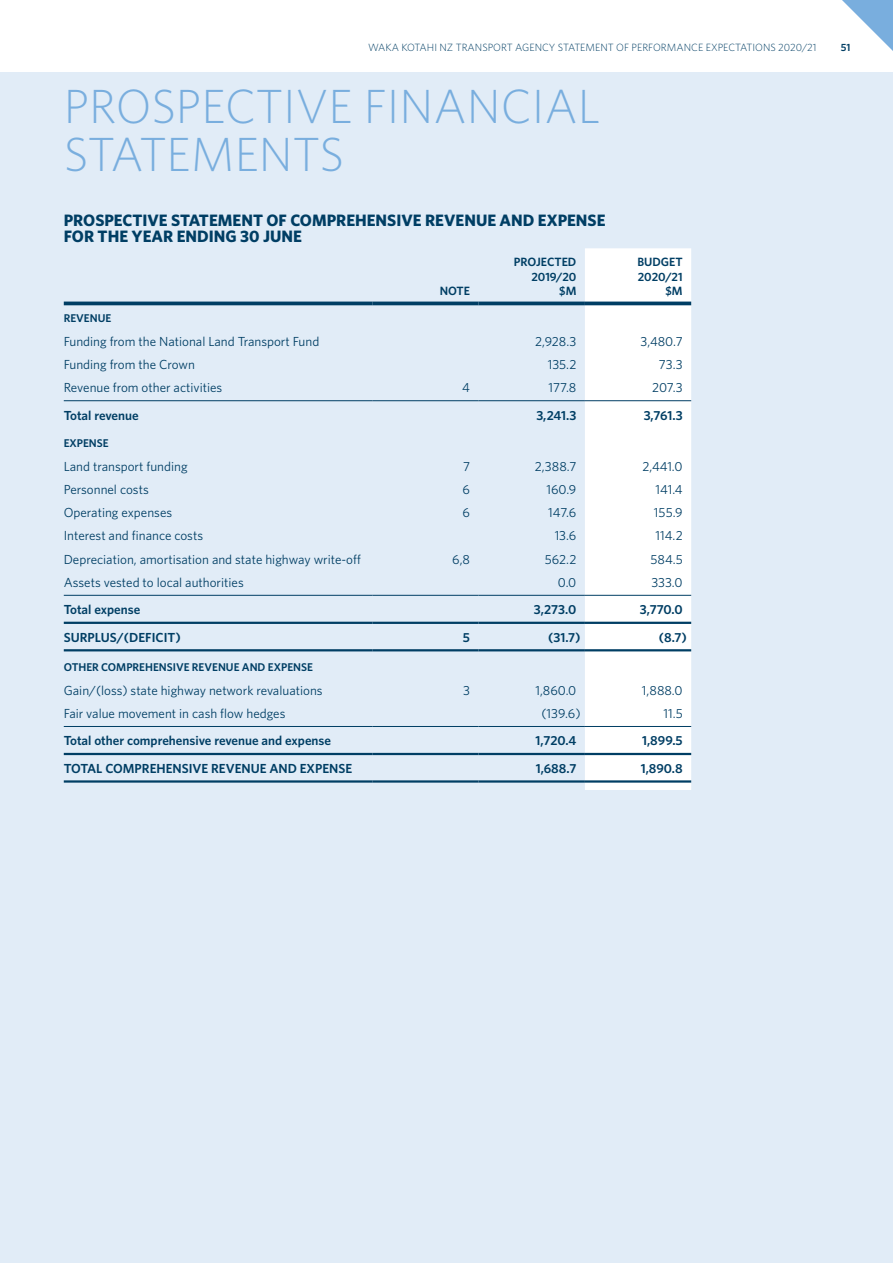
<style>
.page{position:relative;width:893px;height:1263px;background:#fff}
.page>*{position:absolute;margin:0;border:0;box-sizing:border-box;transform-origin:0 0}
.Page_title{font:300 48px/48px "Whitney";color:#79aede}
.title_1{font:700 16.5px/16.5px "Whitney";color:#003e64}
.Fin_body_8_75_10_5{font:13.2px "Whitney";color:#003e64}
.Fin_body_8_75_10_5-2{font:600 13.2px "Whitney";color:#003e64}
.FIN_upper{font:600 13.2px "Whitney";color:#003e64}
.table_sub_head{font:600 13.2px "Whitney";color:#003e64}
.Fin_chart_head{font:600 12px/14.2px "Whitney";color:#003e64;text-align:right}
.table_sub_head-2{font:600 11.25px "Whitney";color:#003e64}
.t1{font:300 10.5px "Whitney";color:#003e64}
.t2{font:600 10.5px "Whitney";color:#003e64}
</style>
<div class="page">
<div style="left:0;top:73px;width:893px;height:1190px;background:#e1ecf7"></div>
<svg style="left:842px;top:0;width:51px;height:51px"></svg>
<div style="left:585px;top:248px;width:106px;height:542px;background:#fff"></div>
<hr style="left:64px;top:302px;width:308px;height:3px;background:#003e64">
<hr style="left:372px;top:302px;width:107px;height:3px;background:#003e64">
<hr style="left:479px;top:302px;width:106px;height:3px;background:#003e64">
<hr style="left:585px;top:302px;width:106px;height:3px;background:#003e64">
<hr style="left:64px;top:400px;width:308px;height:1px;background:#003e64">
<hr style="left:372px;top:400px;width:107px;height:1px;background:#003e64">
<hr style="left:479px;top:400px;width:106px;height:1px;background:#003e64">
<hr style="left:585px;top:400px;width:106px;height:1px;background:#003e64">
<hr style="left:64px;top:595px;width:308px;height:1px;background:#003e64">
<hr style="left:372px;top:595px;width:107px;height:1px;background:#003e64">
<hr style="left:479px;top:595px;width:106px;height:1px;background:#003e64">
<hr style="left:585px;top:595px;width:106px;height:1px;background:#003e64">
<hr style="left:64px;top:622px;width:308px;height:2px;background:#003e64">
<hr style="left:372px;top:622px;width:107px;height:2px;background:#003e64">
<hr style="left:479px;top:622px;width:106px;height:2px;background:#003e64">
<hr style="left:585px;top:622px;width:106px;height:2px;background:#003e64">
<hr style="left:64px;top:649px;width:308px;height:2px;background:#003e64">
<hr style="left:372px;top:649px;width:107px;height:2px;background:#003e64">
<hr style="left:479px;top:649px;width:106px;height:2px;background:#003e64">
<hr style="left:585px;top:649px;width:106px;height:2px;background:#003e64">
<hr style="left:64px;top:726px;width:308px;height:1px;background:#003e64">
<hr style="left:372px;top:726px;width:107px;height:1px;background:#003e64">
<hr style="left:479px;top:726px;width:106px;height:1px;background:#003e64">
<hr style="left:585px;top:726px;width:106px;height:1px;background:#003e64">
<hr style="left:64px;top:753px;width:308px;height:2px;background:#003e64">
<hr style="left:372px;top:753px;width:107px;height:2px;background:#003e64">
<hr style="left:479px;top:753px;width:106px;height:2px;background:#003e64">
<hr style="left:585px;top:753px;width:106px;height:2px;background:#003e64">
<hr style="left:64px;top:780px;width:308px;height:3px;background:#003e64">
<hr style="left:372px;top:780px;width:107px;height:3px;background:#003e64">
<hr style="left:479px;top:780px;width:106px;height:3px;background:#003e64">
<hr style="left:585px;top:780px;width:106px;height:3px;background:#003e64">
<p class="t1" style="left:368px;top:40px;width:450px">WAKA KOTAHI NZ TRANSPORT AGENCY STATEMENT OF PERFORMANCE EXPECTATIONS 2020/21</p>
<p class="t2" style="left:841px;top:40px;width:11px">51</p>
<p class="Page_title" style="left:64px;top:81px;width:538px">PROSPECTIVE FINANCIAL<br>STATEMENTS</p>
<p class="title_1" style="left:64px;top:211px;width:543px">PROSPECTIVE STATEMENT OF COMPREHENSIVE REVENUE AND EXPENSE<br>FOR THE YEAR ENDING 30 JUNE</p>
<p class="Fin_chart_head" style="left:440px;top:283px;width:32px">NOTE</p>
<p class="Fin_chart_head" style="left:514px;top:255px;width:64px">PROJECTED<br>2019/20 $M</p>
<p class="Fin_chart_head" style="left:637px;top:255px;width:47px">BUDGET<br>2020/21 $M</p>
<p class="table_sub_head-2" style="left:64px;top:311px;width:49px">REVENUE</p>
<p class="Fin_body_8_75_10_5" style="left:64px;top:332px;width:257px">Funding from the National Land Transport Fund</p>
<p class="Fin_body_8_75_10_5" style="left:535px;top:332px;width:43px">2,928.3</p>
<p class="Fin_body_8_75_10_5" style="left:641px;top:332px;width:44px">3,480.7</p>
<p class="Fin_body_8_75_10_5" style="left:64px;top:356px;width:133px">Funding from the Crown</p>
<p class="Fin_body_8_75_10_5" style="left:548px;top:356px;width:30px">135.2</p>
<p class="Fin_body_8_75_10_5" style="left:659px;top:356px;width:25px">73.3</p>
<p class="Fin_body_8_75_10_5" style="left:64px;top:379px;width:160px">Revenue from other activities</p>
<p class="Fin_body_8_75_10_5" style="left:462px;top:379px;width:9px">4</p>
<p class="Fin_body_8_75_10_5" style="left:549px;top:379px;width:29px">177.8</p>
<p class="Fin_body_8_75_10_5" style="left:652px;top:379px;width:32px">207.3</p>
<p class="Fin_body_8_75_10_5-2" style="left:64px;top:406px;width:76px">Total revenue</p>
<p class="Fin_body_8_75_10_5-2" style="left:536px;top:406px;width:42px">3,241.3</p>
<p class="Fin_body_8_75_10_5-2" style="left:644px;top:406px;width:40px">3,761.3</p>
<p class="table_sub_head-2" style="left:64px;top:436px;width:46px">EXPENSE</p>
<p class="Fin_body_8_75_10_5" style="left:64px;top:457px;width:125px">Land transport funding</p>
<p class="Fin_body_8_75_10_5" style="left:463px;top:457px;width:8px">7</p>
<p class="Fin_body_8_75_10_5" style="left:535px;top:457px;width:43px">2,388.7</p>
<p class="Fin_body_8_75_10_5" style="left:642px;top:457px;width:42px">2,441.0</p>
<p class="Fin_body_8_75_10_5" style="left:64px;top:480px;width:86px">Personnel costs</p>
<p class="Fin_body_8_75_10_5" style="left:463px;top:480px;width:9px">6</p>
<p class="Fin_body_8_75_10_5" style="left:546px;top:480px;width:32px">160.9</p>
<p class="Fin_body_8_75_10_5" style="left:656px;top:480px;width:29px">141.4</p>
<p class="Fin_body_8_75_10_5" style="left:64px;top:504px;width:110px">Operating expenses</p>
<p class="Fin_body_8_75_10_5" style="left:463px;top:504px;width:9px">6</p>
<p class="Fin_body_8_75_10_5" style="left:548px;top:504px;width:30px">147.6</p>
<p class="Fin_body_8_75_10_5" style="left:654px;top:504px;width:30px">155.9</p>
<p class="Fin_body_8_75_10_5" style="left:64px;top:527px;width:141px">Interest and finance costs</p>
<p class="Fin_body_8_75_10_5" style="left:555px;top:527px;width:23px">13.6</p>
<p class="Fin_body_8_75_10_5" style="left:655px;top:527px;width:29px">114.2</p>
<p class="Fin_body_8_75_10_5" style="left:64px;top:550px;width:299px">Depreciation, amortisation and state highway write-off</p>
<p class="Fin_body_8_75_10_5" style="left:452px;top:550px;width:19px">6,8</p>
<p class="Fin_body_8_75_10_5" style="left:545px;top:550px;width:33px">562.2</p>
<p class="Fin_body_8_75_10_5" style="left:650px;top:550px;width:34px">584.5</p>
<p class="Fin_body_8_75_10_5" style="left:64px;top:573px;width:181px">Assets vested to local authorities</p>
<p class="Fin_body_8_75_10_5" style="left:558px;top:573px;width:20px">0.0</p>
<p class="Fin_body_8_75_10_5" style="left:651px;top:573px;width:33px">333.0</p>
<p class="FIN_upper" style="left:64px;top:601px;width:78px">Total expense</p>
<p class="Fin_body_8_75_10_5-2" style="left:534px;top:601px;width:44px">3,273.0</p>
<p class="Fin_body_8_75_10_5-2" style="left:640px;top:601px;width:44px">3,770.0</p>
<p class="table_sub_head" style="left:64px;top:628px;width:118px">SURPLUS/(DEFICIT)</p>
<p class="Fin_body_8_75_10_5-2" style="left:463px;top:628px;width:9px">5</p>
<p class="Fin_body_8_75_10_5-2" style="left:548px;top:628px;width:34px">(31.7)</p>
<p class="Fin_body_8_75_10_5-2" style="left:659px;top:628px;width:30px">(8.7)</p>
<p class="table_sub_head-2" style="left:64px;top:660px;width:251px">OTHER COMPREHENSIVE REVENUE AND EXPENSE</p>
<p class="Fin_body_8_75_10_5" style="left:64px;top:681px;width:260px">Gain/(loss) state highway network revaluations</p>
<p class="Fin_body_8_75_10_5" style="left:463px;top:681px;width:8px">3</p>
<p class="Fin_body_8_75_10_5" style="left:535px;top:681px;width:43px">1,860.0</p>
<p class="Fin_body_8_75_10_5" style="left:642px;top:681px;width:42px">1,888.0</p>
<p class="Fin_body_8_75_10_5" style="left:64px;top:705px;width:223px">Fair value movement in cash flow hedges</p>
<p class="Fin_body_8_75_10_5" style="left:541px;top:705px;width:41px">(139.6)</p>
<p class="Fin_body_8_75_10_5" style="left:663px;top:705px;width:21px">11.5</p>
<p class="Fin_body_8_75_10_5-2" style="left:64px;top:732px;width:269px">Total other comprehensive revenue and expense</p>
<p class="Fin_body_8_75_10_5-2" style="left:536px;top:732px;width:42px">1,720.4</p>
<p class="Fin_body_8_75_10_5-2" style="left:642px;top:732px;width:42px">1,899.5</p>
<p class="FIN_upper" style="left:64px;top:760px;width:290px">TOTAL COMPREHENSIVE REVENUE AND EXPENSE</p>
<p class="Fin_body_8_75_10_5-2" style="left:536px;top:760px;width:42px">1,688.7</p>
<p class="Fin_body_8_75_10_5-2" style="left:641px;top:760px;width:44px">1,890.8</p>
</div>
